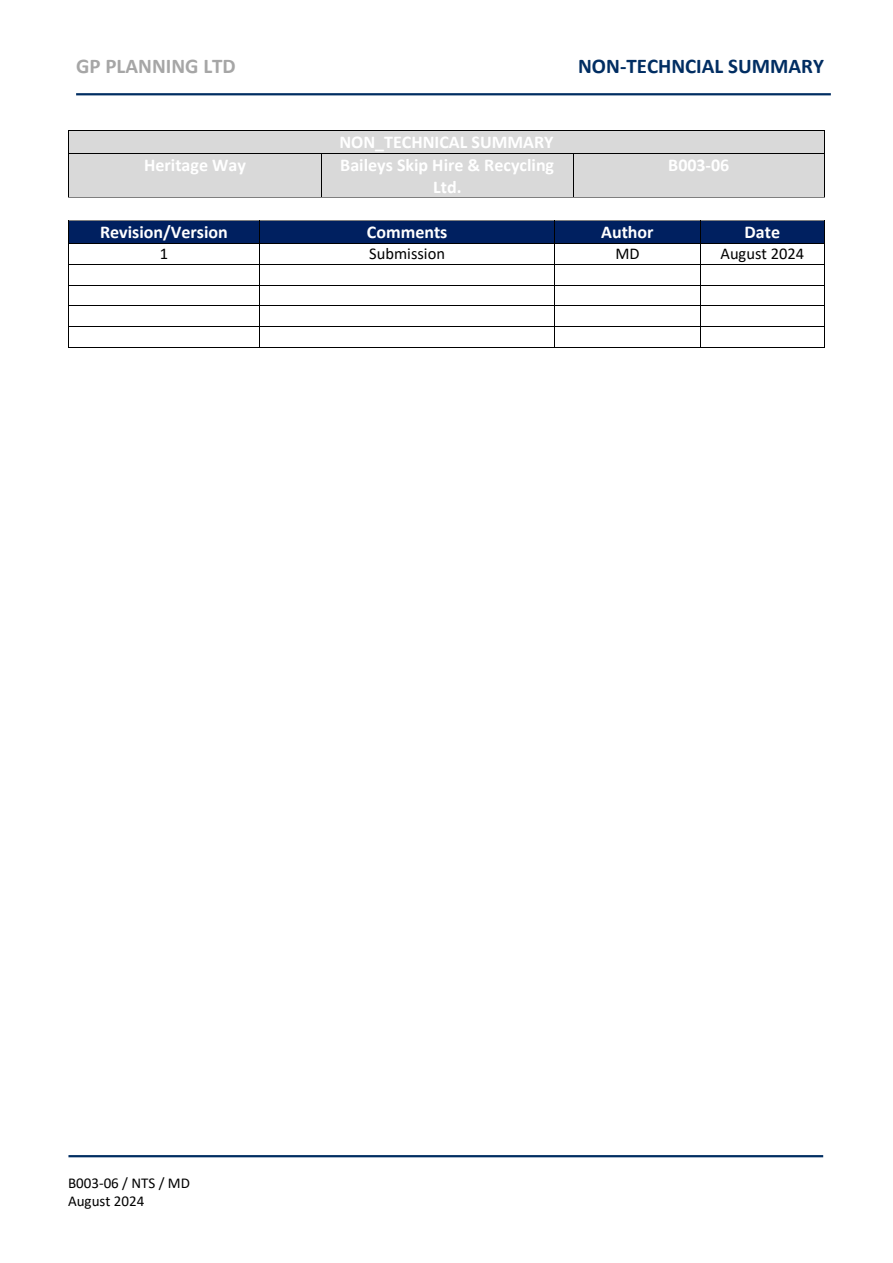
<style>
.page{position:relative;width:893px;height:1263px;background:#fff}
.page>*{position:absolute;margin:0;border:0;box-sizing:border-box;transform-origin:0 0}
.t1{font:700 21px "Calibri";color:#002d62}
.t2{font:700 21px "Calibri";color:#a6a6a6}
.t3{font:700 18px/21.9px "Calibri";color:#fff;text-align:center}
.t4{font:16.5px "Calibri";color:#000}
.t5{font:15px/18.3px "Calibri";color:#000}
</style>
<div class="page">
<hr style="left:68px;top:1155px;width:755px;height:2px;background:#002d62">
<hr style="left:76px;top:93px;width:755px;height:2px;background:#002d62">
<div style="left:76px;top:131px;width:741px;height:22px;background:#d9d9d9"></div>
<hr style="left:69px;top:130px;width:755px;height:1px;background:#000">
<div style="left:69px;top:153px;width:252px;height:44px;background:#d9d9d9"></div>
<div style="left:322px;top:153px;width:251px;height:44px;background:#d9d9d9"></div>
<div style="left:573px;top:153px;width:251px;height:44px;background:#d9d9d9"></div>
<svg style="left:68px;top:130px;width:1px;height:23px"></svg>
<hr style="left:69px;top:153px;width:252px;height:1px;background:#000">
<hr style="left:322px;top:153px;width:251px;height:1px;background:#000">
<hr style="left:573px;top:153px;width:251px;height:1px;background:#000">
<svg style="left:824px;top:130px;width:1px;height:23px"></svg>
<hr style="left:68px;top:153px;width:1px;height:44px;background:#000">
<hr style="left:321px;top:153px;width:1px;height:44px;background:#000">
<hr style="left:573px;top:153px;width:1px;height:44px;background:#000">
<hr style="left:824px;top:153px;width:1px;height:44px;background:#000">
<hr style="left:69px;top:197px;width:191px;height:1px;background:#7f7f7f">
<hr style="left:260px;top:197px;width:61px;height:1px;background:#7f7f7f">
<hr style="left:322px;top:197px;width:233px;height:1px;background:#7f7f7f">
<svg style="left:555px;top:197px;width:18px;height:1px"></svg>
<hr style="left:573px;top:197px;width:127px;height:1px;background:#7f7f7f">
<hr style="left:701px;top:197px;width:123px;height:1px;background:#7f7f7f">
<div style="left:69px;top:221px;width:190px;height:22px;background:#002060"></div>
<div style="left:260px;top:221px;width:294px;height:22px;background:#002060"></div>
<div style="left:555px;top:221px;width:145px;height:22px;background:#002060"></div>
<div style="left:701px;top:221px;width:123px;height:22px;background:#002060"></div>
<hr style="left:69px;top:220px;width:190px;height:1px;background:#7f7f7f">
<hr style="left:261px;top:220px;width:293px;height:1px;background:#7f7f7f">
<hr style="left:556px;top:220px;width:144px;height:1px;background:#7f7f7f">
<hr style="left:701px;top:220px;width:123px;height:1px;background:#7f7f7f">
<hr style="left:69px;top:243px;width:190px;height:1px;background:#000">
<hr style="left:260px;top:243px;width:294px;height:1px;background:#000">
<hr style="left:555px;top:243px;width:145px;height:1px;background:#000">
<hr style="left:701px;top:243px;width:123px;height:1px;background:#000">
<hr style="left:69px;top:264px;width:190px;height:1px;background:#000">
<hr style="left:260px;top:264px;width:294px;height:1px;background:#000">
<hr style="left:555px;top:264px;width:145px;height:1px;background:#000">
<hr style="left:701px;top:264px;width:123px;height:1px;background:#000">
<hr style="left:69px;top:285px;width:190px;height:1px;background:#000">
<hr style="left:260px;top:285px;width:294px;height:1px;background:#000">
<hr style="left:555px;top:285px;width:145px;height:1px;background:#000">
<hr style="left:701px;top:285px;width:123px;height:1px;background:#000">
<hr style="left:69px;top:306px;width:190px;height:1px;background:#000">
<hr style="left:260px;top:306px;width:294px;height:1px;background:#000">
<hr style="left:555px;top:306px;width:145px;height:1px;background:#000">
<hr style="left:701px;top:306px;width:123px;height:1px;background:#000">
<hr style="left:69px;top:326px;width:190px;height:1px;background:#000">
<hr style="left:260px;top:326px;width:294px;height:1px;background:#000">
<hr style="left:555px;top:326px;width:145px;height:1px;background:#000">
<hr style="left:701px;top:326px;width:123px;height:1px;background:#000">
<svg style="left:68px;top:220px;width:2px;height:128px"></svg>
<hr style="left:69px;top:347px;width:190px;height:1px;background:#000">
<svg style="left:259px;top:220px;width:2px;height:128px"></svg>
<hr style="left:260px;top:347px;width:294px;height:1px;background:#000">
<svg style="left:554px;top:220px;width:2px;height:128px"></svg>
<hr style="left:555px;top:347px;width:145px;height:1px;background:#000">
<svg style="left:700px;top:220px;width:2px;height:128px"></svg>
<hr style="left:701px;top:347px;width:123px;height:1px;background:#000">
<svg style="left:824px;top:220px;width:1px;height:128px"></svg>
<p class="t2" style="left:76px;top:57px;width:161px">GP PLANNING LTD</p>
<p class="t1" style="left:578px;top:57px;width:247px">NON-TECHNCIAL SUMMARY</p>
<p class="t3" style="left:339px;top:132px;width:216px">NON_TECHNICAL SUMMARY</p>
<p class="t3" style="left:144px;top:155px;width:103px">Heritage Way</p>
<p class="t3" style="left:340px;top:155px;width:215px">Baileys Skip Hire &amp; Recycling<br>Ltd.</p>
<p class="t3" style="left:668px;top:155px;width:63px">B003-06</p>
<p class="t3" style="left:100px;top:223px;width:129px">Revision/Version</p>
<p class="t3" style="left:367px;top:223px;width:82px">Comments</p>
<p class="t3" style="left:601px;top:223px;width:54px">Author</p>
<p class="t3" style="left:745px;top:223px;width:37px">Date</p>
<p class="t4" style="left:160px;top:247px;width:10px">1</p>
<p class="t4" style="left:369px;top:247px;width:77px">Submission</p>
<p class="t4" style="left:615px;top:247px;width:26px">MD</p>
<p class="t4" style="left:720px;top:247px;width:85px">August 2024</p>
<p class="t5" style="left:68px;top:1175px;width:123px">B003-06 / NTS / MD<br>August 2024</p>
</div>
